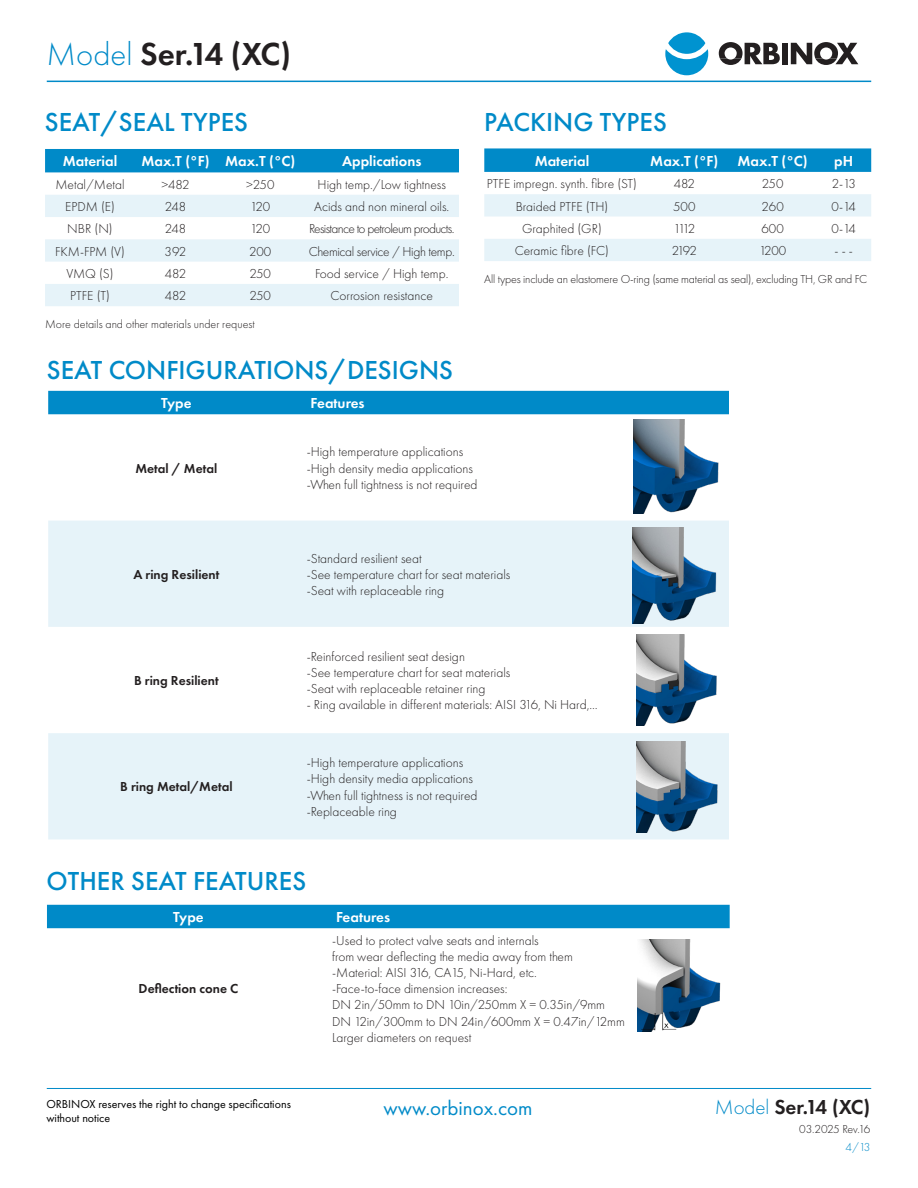
<style>
.page{position:relative;width:918px;height:1188px;background:#fff}
.page>*{position:absolute;margin:0;border:0;box-sizing:border-box;transform-origin:0 0}
.Modelo{font:600 33px "Futura PT";letter-spacing:-.03em;color:#231f20}
.títulos_n1{font:500 27px "Futura PT";color:#008ac8}
.t1{font:21px "Futura PT";color:#008ac8}
.Modelo_folio{font:600 21px "Futura PT";letter-spacing:-.03em;color:#231f20}
.t_encabezado{font:600 15px "Futura PT";color:#fff}
.t_cuerpo{font:300 13.5px/16.2px "Futura PT";color:#231f20}
.t_cuerpo-2{font:600 13.5px "Futura PT";color:#231f20}
.t_cuerpo-3{font:300 13.5px "Futura PT";letter-spacing:-.05em;color:#231f20}
.t_cuerpo-4{font:300 13.5px "Futura PT";letter-spacing:-.025em;color:#231f20}
.pie{font:300 12px "Futura PT";letter-spacing:-.015em;color:#231f20}
.base{font:12px "Futura PT";color:#000}
.base-2{font:300 12px "Futura PT";letter-spacing:-.04em;color:#231f20}
.base-3{font:300 12px "Futura PT";color:#008ac8}
.s1{font-weight:300;color:#008ac8}
</style>
<div class="page">
<hr style="left:47px;top:1088px;width:824px;height:1px;background:#008ac8">
<hr style="left:47px;top:81px;width:824px;height:1px;background:#008ac8">
<div style="left:668px;top:32px;width:37px;height:22px;background:#0093d0;border-radius:50%"></div>
<svg style="left:665px;top:49px;width:43px;height:26px"></svg>
<svg style="left:719px;top:42px;width:61px;height:23px"></svg>
<div style="left:782px;top:43px;width:6px;height:21px;background:#231f20"></div>
<svg style="left:791px;top:42px;width:67px;height:23px"></svg>
<div style="left:45px;top:149px;width:414px;height:23px;background:#008ac8"></div>
<svg style="left:45px;top:195px;width:414px;height:111px;fill:#e6f3f9"></svg>
<svg style="left:484px;top:148px;width:387px;height:24px;background:#068cc9"></svg>
<svg style="left:484px;top:194px;width:387px;height:67px"></svg>
<div style="left:48px;top:391px;width:681px;height:23px;background:#008ac8"></div>
<svg style="left:48px;top:521px;width:681px;height:318px;fill:#e6f3f9"></svg>
<img style="left:634px;top:419px;width:85px;height:94px">
<img style="left:632px;top:528px;width:96px;height:95px">
<img style="left:637px;top:741px;width:91px;height:92px">
<img style="left:637px;top:634px;width:91px;height:92px">
<div style="left:47px;top:905px;width:683px;height:23px;background:#008ac8"></div>
<img style="left:638px;top:940px;width:83px;height:91px">
<p class="Modelo" style="left:47px;top:33px;width:246px"><span class="s1">Model</span> Ser.14 (XC)</p>
<p class="títulos_n1" style="left:45px;top:106px;width:205px">SEAT/SEAL TYPES</p>
<p class="t_encabezado" style="left:63px;top:152px;width:56px">Material</p>
<p class="t_encabezado" style="left:141px;top:152px;width:70px">Max.T (°F)</p>
<p class="t_encabezado" style="left:225px;top:152px;width:72px">Max.T (°C)</p>
<p class="t_encabezado" style="left:342px;top:152px;width:81px">Applications</p>
<p class="t_cuerpo" style="left:55px;top:176px;width:71px">Metal/Metal</p>
<p class="t_cuerpo" style="left:161px;top:176px;width:30px">&gt;482</p>
<p class="t_cuerpo" style="left:246px;top:176px;width:30px">&gt;250</p>
<p class="t_cuerpo" style="left:318px;top:176px;width:130px">High temp./Low tightness</p>
<p class="t_cuerpo" style="left:65px;top:199px;width:51px">EPDM (E)</p>
<p class="t_cuerpo" style="left:165px;top:199px;width:23px">248</p>
<p class="t_cuerpo" style="left:250px;top:199px;width:21px">120</p>
<p class="t_cuerpo" style="left:314px;top:199px;width:136px">Acids and non mineral oils.</p>
<p class="t_cuerpo" style="left:67px;top:221px;width:47px">NBR (N)</p>
<p class="t_cuerpo" style="left:165px;top:221px;width:23px">248</p>
<p class="t_cuerpo" style="left:250px;top:221px;width:21px">120</p>
<p class="t_cuerpo-3" style="left:309px;top:221px;width:147px">Resistance to petroleum products.</p>
<p class="t_cuerpo" style="left:55px;top:243px;width:71px">FKM-FPM (V)</p>
<p class="t_cuerpo" style="left:165px;top:243px;width:23px">392</p>
<p class="t_cuerpo" style="left:249px;top:243px;width:24px">200</p>
<p class="t_cuerpo-4" style="left:309px;top:243px;width:147px">Chemical service / High temp.</p>
<p class="t_cuerpo" style="left:66px;top:265px;width:49px">VMQ (S)</p>
<p class="t_cuerpo" style="left:165px;top:265px;width:23px">482</p>
<p class="t_cuerpo" style="left:250px;top:265px;width:23px">250</p>
<p class="t_cuerpo" style="left:315px;top:265px;width:135px">Food service / High temp.</p>
<p class="t_cuerpo" style="left:70px;top:288px;width:41px">PTFE (T)</p>
<p class="t_cuerpo" style="left:165px;top:288px;width:23px">482</p>
<p class="t_cuerpo" style="left:250px;top:288px;width:23px">250</p>
<p class="t_cuerpo" style="left:331px;top:288px;width:104px">Corrosion resistance</p>
<p class="pie" style="left:45px;top:317px;width:211px">More details and other materials under request</p>
<p class="títulos_n1" style="left:47px;top:353px;width:408px">SEAT CONFIGURATIONS/DESIGNS</p>
<p class="t_encabezado" style="left:161px;top:394px;width:32px">Type</p>
<p class="t_encabezado" style="left:311px;top:394px;width:56px">Features</p>
<p class="títulos_n1" style="left:484px;top:106px;width:184px">PACKING TYPES</p>
<p class="t_encabezado" style="left:535px;top:152px;width:56px">Material</p>
<p class="t_encabezado" style="left:650px;top:152px;width:70px">Max.T (°F)</p>
<p class="t_encabezado" style="left:738px;top:152px;width:72px">Max.T (°C)</p>
<p class="t_encabezado" style="left:834px;top:152px;width:20px">pH</p>
<p class="t_cuerpo" style="left:487px;top:176px;width:152px">PTFE impregn. synth. fibre (ST)</p>
<p class="t_cuerpo" style="left:674px;top:176px;width:23px">482</p>
<p class="t_cuerpo" style="left:762px;top:176px;width:23px">250</p>
<p class="t_cuerpo" style="left:832px;top:176px;width:26px">2-13</p>
<p class="t_cuerpo" style="left:516px;top:198px;width:94px">Braided PTFE (TH)</p>
<p class="t_cuerpo" style="left:673px;top:198px;width:24px">500</p>
<p class="t_cuerpo" style="left:762px;top:198px;width:24px">260</p>
<p class="t_cuerpo" style="left:832px;top:198px;width:26px">0-14</p>
<p class="t_cuerpo" style="left:522px;top:220px;width:81px">Graphited (GR)</p>
<p class="t_cuerpo" style="left:674px;top:220px;width:23px">1112</p>
<p class="t_cuerpo" style="left:762px;top:220px;width:24px">600</p>
<p class="t_cuerpo" style="left:832px;top:220px;width:26px">0-14</p>
<p class="t_cuerpo" style="left:515px;top:243px;width:96px">Ceramic fibre (FC)</p>
<p class="t_cuerpo" style="left:672px;top:243px;width:27px">2192</p>
<p class="t_cuerpo" style="left:759px;top:243px;width:29px">1200</p>
<p class="t_cuerpo" style="left:835px;top:243px;width:20px">- - -</p>
<p class="pie" style="left:484px;top:272px;width:385px">All types include an elastomere O-ring (same material as seal), excluding TH, GR and FC</p>
<p class="t_cuerpo-2" style="left:135px;top:460px;width:83px">Metal / Metal</p>
<p class="t_cuerpo-2" style="left:133px;top:566px;width:88px">A ring Resilient</p>
<p class="t_cuerpo-2" style="left:134px;top:672px;width:86px">B ring Resilient</p>
<p class="t_cuerpo-2" style="left:120px;top:779px;width:114px">B ring Metal/Metal</p>
<p class="t_cuerpo" style="left:307px;top:444px;width:172px">-High temperature applications -High density media applications -When full tightness is not required</p>
<p class="t_cuerpo" style="left:307px;top:550px;width:205px">-Standard resilient seat<br>-See temperature chart for seat materials -Seat with replaceable ring</p>
<p class="t_cuerpo" style="left:307px;top:648px;width:205px">-Reinforced resilient seat design<br>-See temperature chart for seat materials -Seat with replaceable retainer ring</p>
<p class="t_cuerpo" style="left:307px;top:697px;width:292px">- Ring available in different materials: AISI 316, Ni Hard,…</p>
<p class="t_cuerpo" style="left:307px;top:755px;width:172px">-High temperature applications -High density media applications -When full tightness is not required -Replaceable ring</p>
<p class="títulos_n1" style="left:46px;top:865px;width:261px">OTHER SEAT FEATURES</p>
<p class="t_encabezado" style="left:173px;top:908px;width:32px">Type</p>
<p class="t_encabezado" style="left:336px;top:908px;width:56px">Features</p>
<p class="t_cuerpo-2" style="left:139px;top:980px;width:101px">Deflection cone C</p>
<p class="t_cuerpo" style="left:332px;top:932px;width:208px">-Used to protect valve seats and internals</p>
<p class="t_cuerpo" style="left:332px;top:948px;width:294px">from wear deflecting the media away from them -Material: AISI 316, CA15, Ni-Hard, etc.<br>-Face-to-face dimension increases:<br>DN 2in/50mm to DN 10in/250mm X = 0.35in/9mm DN 12in/300mm to DN 24in/600mm X = 0.47in/12mm Larger diameters on request</p>
<p class="base" style="left:46px;top:1097px;width:246px">ORBINOX reserves the right to change specifications</p>
<h3 class="t1" style="left:383px;top:1095px;width:151px">www.orbinox.com</h3>
<p class="base" style="left:46px;top:1111px;width:65px">without notice</p>
<p class="Modelo_folio" style="left:715px;top:1094px;width:157px"><span class="s1">Model</span> Ser.14 (XC)</p>
<p class="base-2" style="left:799px;top:1122px;width:73px">03.2025 Rev.16</p>
<p class="base-3" style="left:846px;top:1141px;width:26px">4/13</p>
</div>
